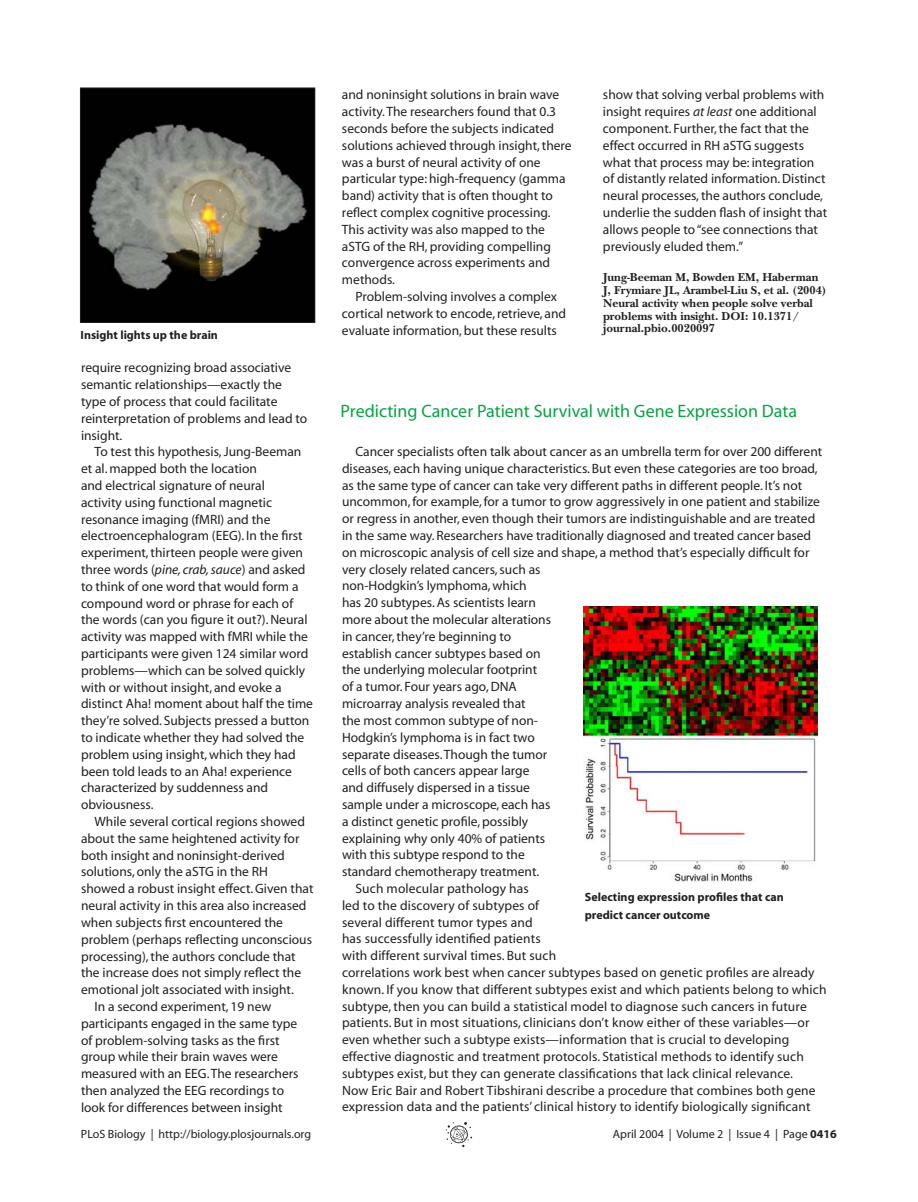
<style>
.page{position:relative;width:918px;height:1202px;background:#fff}
.page>*{position:absolute;margin:0;border:0;box-sizing:border-box;transform-origin:0 0}
.t1{font:18px "Myriad";color:#09a245}
.t2{font:13.5px/16.8px "Myriad";color:#231f20}
.t3{font:700 12px/12.8px "New Baskerville";color:#231f20}
.t4{font:700 12px/18px "Myriad";color:#231f20}
.t5{font:12px "Myriad";color:#231f20}
.s1{font-style:italic}
.s2{font-weight:700}
</style>
<div class="page">
<svg style="left:446px;top:1122px;width:26px;height:25px"></svg>
<img style="left:82px;top:90px;width:231px;height:230px">
<div style="left:80px;top:88px;width:235px;height:234px;border:1px solid #231f20"></div>
<img style="left:584px;top:606px;width:234px;height:275px">
<p class="t4" style="left:81px;top:327px;width:139px">Insight lights up the brain</p>
<p class="t2" style="left:81px;top:360px;width:228px">require recognizing broad associative semantic relationships—exactly the type of process that could facilitate reinterpretation of problems and lead to insight.</p>
<p class="t2" style="left:81px;top:444px;width:234px;text-indent:14px">To test this hypothesis, Jung-Beeman et al. mapped both the location<br>and electrical signature of neural<br>activity using functional magnetic resonance imaging (fMRI) and the electroencephalogram (EEG). In the first experiment, thirteen people were given three words (<span class="s1">pine, crab, sauce</span>) and asked to think of one word that would form a compound word or phrase for each of the words (can you figure it out?). Neural activity was mapped with fMRI while the participants were given 124 similar word problems—which can be solved quickly with or without insight, and evoke a distinct Aha! moment about half the time they’re solved. Subjects pressed a button to indicate whether they had solved the problem using insight, which they had been told leads to an Aha! experience characterized by suddenness and obviousness.</p>
<p class="t2" style="left:94px;top:814px;width:212px">While several cortical regions showed</p>
<p class="t2" style="left:81px;top:831px;width:220px">about the same heightened activity for</p>
<p class="t2" style="left:81px;top:847px;width:205px">both insight and noninsight-derived</p>
<p class="t2" style="left:81px;top:864px;width:188px">solutions, only the aSTG in the RH</p>
<p class="t2" style="left:81px;top:881px;width:234px">showed a robust insight effect. Given that</p>
<p class="t2" style="left:81px;top:898px;width:227px">neural activity in this area also increased</p>
<p class="t2" style="left:81px;top:915px;width:204px">when subjects first encountered the</p>
<p class="t2" style="left:81px;top:931px;width:233px">problem (perhaps reflecting unconscious</p>
<p class="t2" style="left:81px;top:948px;width:216px">processing), the authors conclude that</p>
<p class="t2" style="left:81px;top:965px;width:222px">the increase does not simply reflect the</p>
<p class="t2" style="left:81px;top:982px;width:214px">emotional jolt associated with insight.</p>
<p class="t2" style="left:94px;top:999px;width:178px">In a second experiment, 19 new</p>
<p class="t2" style="left:81px;top:1015px;width:218px">participants engaged in the same type</p>
<p class="t2" style="left:81px;top:1032px;width:200px">of problem-solving tasks as the first</p>
<p class="t2" style="left:81px;top:1049px;width:199px">group while their brain waves were</p>
<p class="t2" style="left:81px;top:1066px;width:219px">measured with an EEG. The researchers</p>
<p class="t2" style="left:81px;top:1083px;width:205px">then analyzed the EEG recordings to</p>
<p class="t2" style="left:81px;top:1099px;width:203px">look for differences between insight</p>
<p class="t2" style="left:342px;top:87px;width:231px">and noninsight solutions in brain wave activity. The researchers found that 0.3 seconds before the subjects indicated solutions achieved through insight, there was a burst of neural activity of one particular type: high-frequency (gamma band) activity that is often thought to reflect complex cognitive processing.<br>This activity was also mapped to the aSTG of the RH, providing compelling convergence across experiments and methods.</p>
<p class="t2" style="left:342px;top:289px;width:226px;text-indent:14px">Problem-solving involves a complex cortical network to encode, retrieve, and evaluate information, but these results</p>
<p class="t2" style="left:603px;top:87px;width:226px">show that solving verbal problems with insight requires <span class="s1">at least</span> one additional component. Further, the fact that the effect occurred in RH aSTG suggests what that process may be: integration of distantly related information. Distinct neural processes, the authors conclude, underlie the sudden flash of insight that allows people to “see connections that previously eluded them.’’</p>
<p class="t3" style="left:603px;top:273px;width:225px">Jung-Beeman M, Bowden EM, Haberman J, Frymiare JL, Arambel-Liu S, et al. (2004)<br>Neural activity when people solve verbal problems with insight. DOI: 10.1371/ journal.pbio.0020097</p>
<h1 class="t1" style="left:341px;top:404px;width:458px">Predicting Cancer Patient Survival with Gene Expression Data</h1>
<p class="t2" style="left:356px;top:444px;width:468px">Cancer specialists often talk about cancer as an umbrella term for over 200 different</p>
<p class="t2" style="left:342px;top:461px;width:477px">diseases, each having unique characteristics. But even these categories are too broad,</p>
<p class="t2" style="left:342px;top:478px;width:462px">as the same type of cancer can take very different paths in different people. It’s not</p>
<p class="t2" style="left:342px;top:494px;width:479px">uncommon, for example, for a tumor to grow aggressively in one patient and stabilize</p>
<p class="t2" style="left:342px;top:511px;width:475px">or regress in another, even though their tumors are indistinguishable and are treated</p>
<p class="t2" style="left:342px;top:528px;width:471px">in the same way. Researchers have traditionally diagnosed and treated cancer based</p>
<p class="t2" style="left:342px;top:545px;width:469px">on microscopic analysis of cell size and shape, a method that’s especially difficult for</p>
<p class="t2" style="left:342px;top:562px;width:200px">very closely related cancers, such as</p>
<p class="t2" style="left:342px;top:578px;width:186px">non-Hodgkin’s lymphoma, which</p>
<p class="t2" style="left:342px;top:595px;width:195px">has 20 subtypes. As scientists learn</p>
<p class="t2" style="left:342px;top:612px;width:211px">more about the molecular alterations</p>
<p class="t2" style="left:342px;top:629px;width:171px">in cancer, they’re beginning to</p>
<p class="t2" style="left:342px;top:646px;width:200px">establish cancer subtypes based on</p>
<p class="t2" style="left:342px;top:662px;width:197px">the underlying molecular footprint</p>
<p class="t2" style="left:342px;top:679px;width:176px">of a tumor. Four years ago, DNA</p>
<p class="t2" style="left:342px;top:696px;width:185px">microarray analysis revealed that</p>
<p class="t2" style="left:342px;top:713px;width:198px">the most common subtype of non-</p>
<p class="t2" style="left:342px;top:730px;width:194px">Hodgkin’s lymphoma is in fact two</p>
<p class="t2" style="left:342px;top:746px;width:207px">separate diseases. Though the tumor</p>
<p class="t2" style="left:342px;top:763px;width:189px">cells of both cancers appear large</p>
<p class="t2" style="left:342px;top:780px;width:190px">and diffusely dispersed in a tissue</p>
<p class="t2" style="left:342px;top:797px;width:210px">sample under a microscope, each has</p>
<p class="t2" style="left:342px;top:814px;width:188px">a distinct genetic profile, possibly</p>
<p class="t2" style="left:342px;top:830px;width:205px">explaining why only 40% of patients</p>
<p class="t2" style="left:342px;top:847px;width:184px">with this subtype respond to the</p>
<p class="t2" style="left:342px;top:864px;width:199px">standard chemotherapy treatment.</p>
<p class="t2" style="left:356px;top:881px;width:175px">Such molecular pathology has</p>
<p class="t2" style="left:342px;top:898px;width:199px">led to the discovery of subtypes of</p>
<p class="t2" style="left:342px;top:914px;width:192px">several different tumor types and</p>
<p class="t2" style="left:342px;top:931px;width:200px">has successfully identified patients</p>
<p class="t2" style="left:342px;top:948px;width:216px">with different survival times. But such</p>
<p class="t2" style="left:342px;top:965px;width:474px">correlations work best when cancer subtypes based on genetic profiles are already</p>
<p class="t2" style="left:342px;top:982px;width:486px">known. If you know that different subtypes exist and which patients belong to which</p>
<p class="t2" style="left:342px;top:998px;width:466px">subtype, then you can build a statistical model to diagnose such cancers in future</p>
<p class="t2" style="left:342px;top:1015px;width:469px">patients. But in most situations, clinicians don’t know either of these variables—or</p>
<p class="t2" style="left:342px;top:1032px;width:449px">even whether such a subtype exists—information that is crucial to developing</p>
<p class="t2" style="left:342px;top:1049px;width:463px">effective diagnostic and treatment protocols. Statistical methods to identify such</p>
<p class="t2" style="left:342px;top:1066px;width:453px">subtypes exist, but they can generate classifications that lack clinical relevance.</p>
<p class="t2" style="left:342px;top:1082px;width:475px">Now Eric Bair and Robert Tibshirani describe a procedure that combines both gene</p>
<p class="t2" style="left:342px;top:1099px;width:470px">expression data and the patients’ clinical history to identify biologically significant</p>
<p class="t4" style="left:585px;top:888px;width:201px">Selecting expression profiles that can predict cancer outcome</p>
<p class="t5" style="left:81px;top:1129px;width:232px">PLoS Biology | http://biology.plosjournals.org</p>
<p class="t5" style="left:613px;top:1129px;width:225px">April 2004 | Volume 2 | Issue 4 | Page <span class="s2">0416</span></p>
</div>
